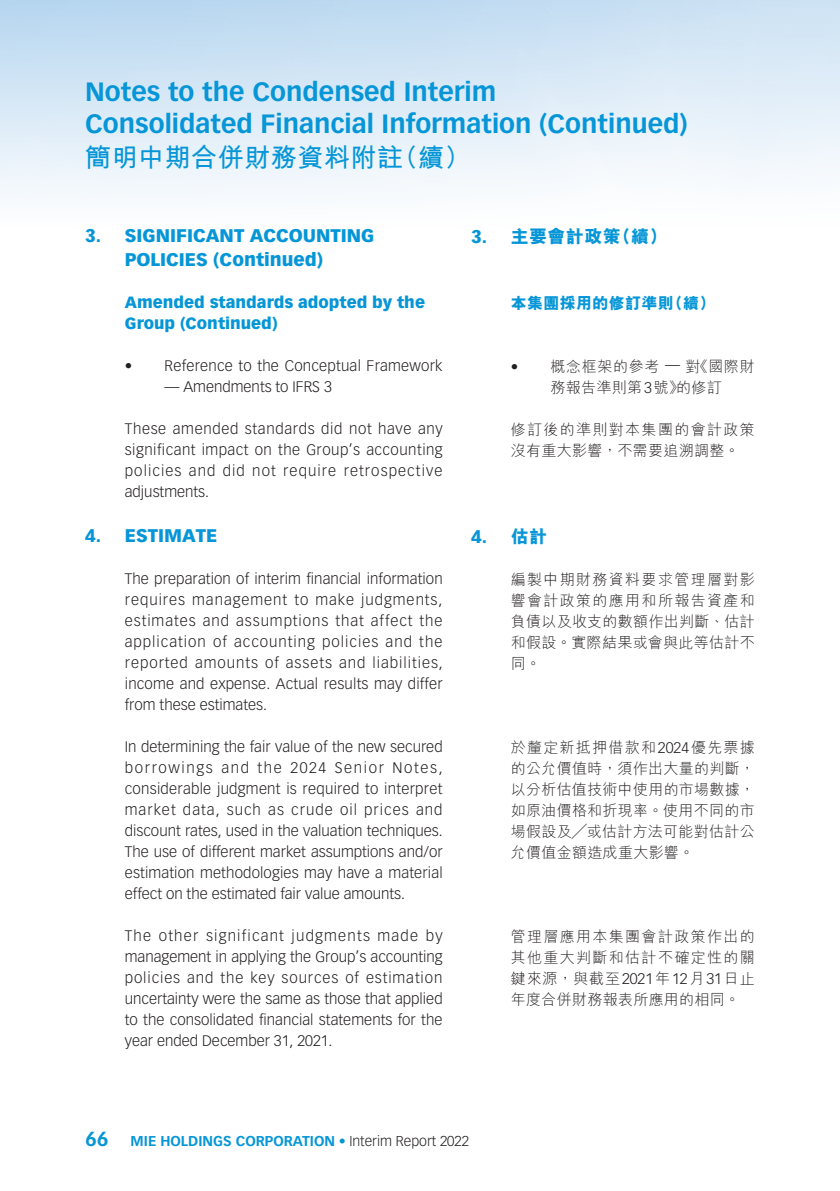
<style>
.page{position:relative;width:840px;height:1191px;background:#fff}
.page>*{position:absolute;margin:0;border:0;box-sizing:border-box;transform-origin:0 0}
.t1{font:700 26px/32px "Vectora LT Std";color:#0696d7}
.t2{font:700 26px "M Hei HK";letter-spacing:.02em;color:#0696d7}
._01_H1_E{font:900 18px/24px "Vectora LT Std";color:#0696d7}
._001_H1_C{font:800 18px "M Hei HK";letter-spacing:.02em;color:#0696d7}
._001_H1_C-2{font:900 18px "Vectora LT Std";color:#0696d7}
._02_H2_E{font:900 16px/21px "Vectora LT Std";color:#0696d7}
._002_H2_C{font:800 16px "M Hei HK";letter-spacing:.02em;color:#0696d7}
._00_txt_E{font:300 15px/21px "Vectora LT Std";letter-spacing:.005em;color:#231f20;text-align:justify}
._000_txt_C{font:300 15px/21px "M Hei HK";letter-spacing:.02em;color:#231f20;text-align:justify}
._000_txt_C-2{font:300 15px/21px "M Hei HK";letter-spacing:.09em;color:#231f20}
._000_txt_C-3{font:300 15px/21px "M Hei HK";letter-spacing:.045em;color:#231f20;text-align:center}
.t3{font:700 14px "Vectora LT Std";color:#0696d7}
.s1{font-family:"Vectora LT Std";font-weight:900}
.s2{font-family:"Vectora LT Std"}
.s3{font-family:"M Hei HK";font-weight:800}
.s4{font-size:20px}
.s5{font-weight:300}
.s6{font-weight:300;color:#231f20}
</style>
<div class="page">
<h1 class="t1" style="left:85px;top:76px;width:603px">Notes to the Condensed Interim<br>Consolidated Financial Information (Continued)</h1>
<h1 class="t2" style="left:85px;top:138px;width:386px">簡明中期合併財務資料附註（續）</h1>
<p class="_01_H1_E" style="left:125px;top:223px;width:251px;text-indent:-40px">3. SIGNIFICANT ACCOUNTING<br>POLICIES (Continued)</p>
<p class="_02_H2_E" style="left:125px;top:291px;width:301px">Amended standards adopted by the<br>Group (Continued)</p>
<p class="_00_txt_E" style="left:125px;top:355px;width:319px">• Reference to the Conceptual Framework</p>
<p class="_00_txt_E" style="left:164px;top:376px;width:169px">— Amendments to IFRS 3</p>
<p class="_00_txt_E" style="left:125px;top:418px;width:319px">These amended standards did not have any significant impact on the Group’s accounting policies and did not require retrospective adjustments.</p>
<p class="_01_H1_E" style="left:85px;top:523px;width:134px">4. ESTIMATE</p>
<p class="_00_txt_E" style="left:125px;top:568px;width:319px">The preparation of interim financial information requires management to make judgments, estimates and assumptions that affect the application of accounting policies and the reported amounts of assets and liabilities, income and expense. Actual results may differ from these estimates.</p>
<p class="_00_txt_E" style="left:125px;top:736px;width:319px">In determining the fair value of the new secured borrowings and the 2024 Senior Notes, considerable judgment is required to interpret market data, such as crude oil prices and discount rates, used in the valuation techniques.<br>The use of different market assumptions and/or estimation methodologies may have a material effect on the estimated fair value amounts.</p>
<p class="_00_txt_E" style="left:125px;top:925px;width:319px">The other significant judgments made by management in applying the Group’s accounting policies and the key sources of estimation uncertainty were the same as those that applied to the consolidated financial statements for the year ended December 31, 2021.</p>
<p class="_001_H1_C" style="left:471px;top:227px;width:197px"><span class="s1">3.</span> 主要會計政策（續）</p>
<p class="_002_H2_C" style="left:510px;top:295px;width:206px">本集團採用的修訂準則（續）</p>
<p class="_000_txt_C-3" style="left:510px;top:356px;width:245px"><span class="s2">•</span> 概念框架的參考 <span class="s2">—</span> 對《國際財務報告準則第<span class="s2">3</span>號》的修訂</p>
<p class="_000_txt_C-2" style="left:510px;top:419px;width:245px">修訂後的準則對本集團的會計政策沒有重大影響，不需要追溯調整。</p>
<p class="_001_H1_C-2" style="left:471px;top:525px;width:78px">4. <span class="s3">估計</span></p>
<p class="_000_txt_C" style="left:510px;top:569px;width:245px">編製中期財務資料要求管理層對影響會計政策的應用和所報告資產和負債以及收支的數額作出判斷、估計和假設。實際結果或會與此等估計不同。</p>
<p class="_000_txt_C" style="left:510px;top:737px;width:245px">於釐定新抵押借款和<span class="s2">2024</span>優先票據的公允價值時，須作出大量的判斷，以分析估值技術中使用的市場數據，如原油價格和折現率。使用不同的市場假設及╱或估計方法可能對估計公允價值金額造成重大影響。</p>
<p class="_000_txt_C" style="left:510px;top:926px;width:245px">管理層應用本集團會計政策作出的其他重大判斷和估計不確定性的關鍵來源，與截至<span class="s2">2021</span>年<span class="s2">12</span>月<span class="s2">31</span>日止年度合併財務報表所應用的相同。</p>
<p class="t3" style="left:85px;top:1132px;width:385px"><span class="s4">66</span> MIE HOLDINGS CORPORATION <span class="s5">•</span> <span class="s6">Interim Report 2022</span></p>
</div>
